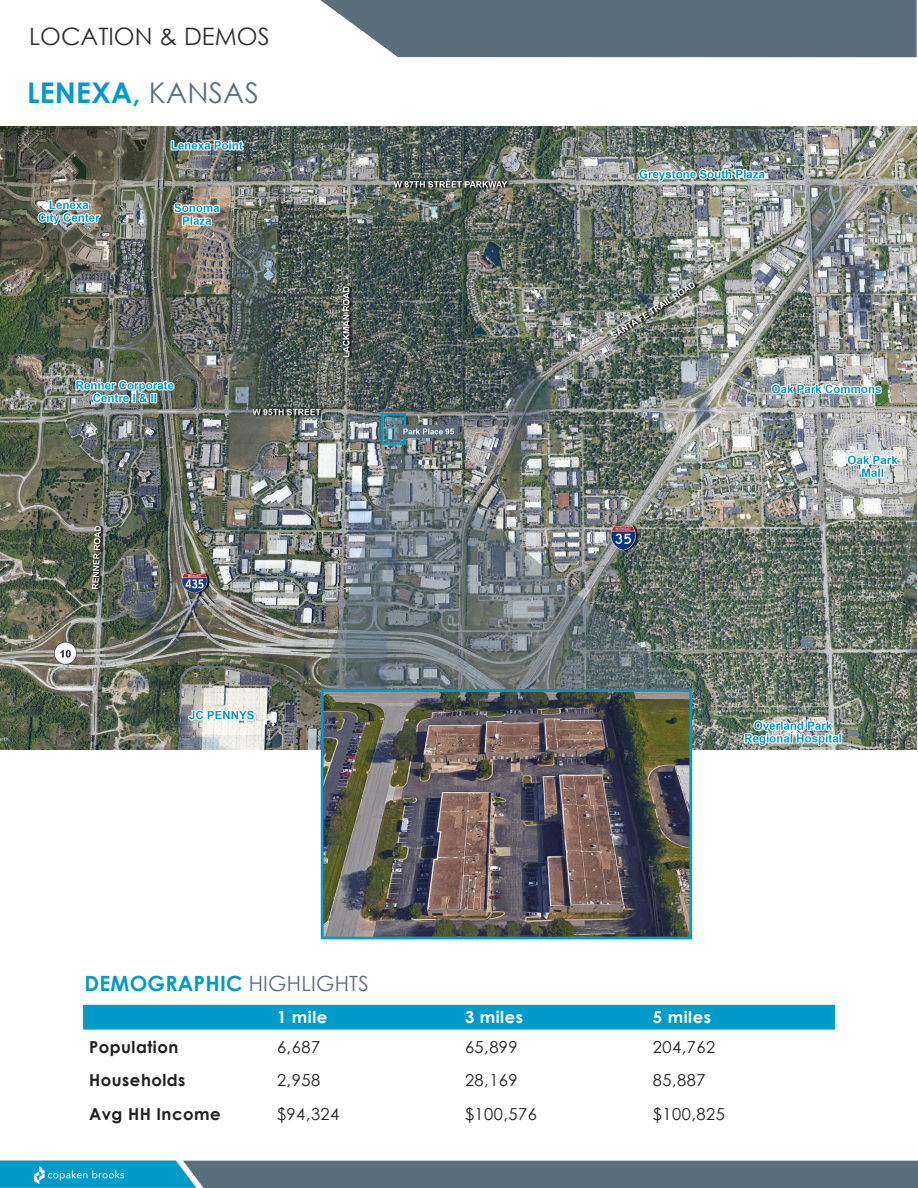
<style>
.page{position:relative;width:918px;height:1188px;background:#fff}
.page>*{position:absolute;margin:0;border:0;box-sizing:border-box;transform-origin:0 0}
.Subhead{font:700 28.5px "Century Gothic";letter-spacing:.01em;color:#009bc8}
.Bullets{font:24px "Century Gothic";color:#2e2f2f}
.Subhead-2{font:700 21px "Century Gothic";letter-spacing:.01em;color:#009bc8}
.t1{font:16.5px "Century Gothic";letter-spacing:.03em;color:#231f20}
.t2{font:700 16.5px "Century Gothic";letter-spacing:.03em;color:#231f20}
.t3{font:700 16.5px "Century Gothic";letter-spacing:.03em;color:#fff}
.s1{font-weight:400;color:#5b6f7b}
</style>
<div class="page">
<div style="left:83px;top:1005px;width:752px;height:25px;background:#009bc8"></div>
<img style="left:0;top:126px;width:917px;height:624px">
<img style="left:325px;top:693px;width:363px;height:242px">
<div style="left:321px;top:689px;width:371px;height:250px;border:3px solid #009bc8"></div>
<img style="left:319px;top:442px;width:377px;height:249px">
<div style="left:320px;top:0;width:597px;height:57px;background:#5b6f7b"></div>
<svg style="left:0;top:1161px;width:918px;height:27px;background:#4c7a8c"></svg>
<p class="Bullets" style="left:29px;top:20px;width:242px">LOCATION &amp; DEMOS</p>
<p class="Subhead" style="left:27px;top:71px;width:233px">LENEXA, <span class="s1">KANSAS</span></p>
<p class="Subhead-2" style="left:85px;top:967px;width:286px">DEMOGRAPHIC <span class="s1">HIGHLIGHTS</span></p>
<p class="t3" style="left:277px;top:1005px;width:52px">1 mile</p>
<p class="t3" style="left:465px;top:1005px;width:60px">3 miles</p>
<p class="t3" style="left:653px;top:1005px;width:60px">5 miles</p>
<p class="t2" style="left:89px;top:1034px;width:91px">Population</p>
<p class="t1" style="left:277px;top:1035px;width:45px">6,687</p>
<p class="t1" style="left:465px;top:1035px;width:54px">65,899</p>
<p class="t1" style="left:653px;top:1035px;width:64px">204,762</p>
<p class="t2" style="left:89px;top:1068px;width:98px">Households</p>
<p class="t1" style="left:277px;top:1069px;width:45px">2,958</p>
<p class="t1" style="left:465px;top:1069px;width:54px">28,169</p>
<p class="t1" style="left:653px;top:1069px;width:54px">85,887</p>
<p class="t2" style="left:89px;top:1102px;width:133px">Avg HH Income</p>
<p class="t1" style="left:277px;top:1103px;width:64px">$94,324</p>
<p class="t1" style="left:465px;top:1103px;width:74px">$100,576</p>
<p class="t1" style="left:653px;top:1103px;width:74px">$100,825</p>
</div>
